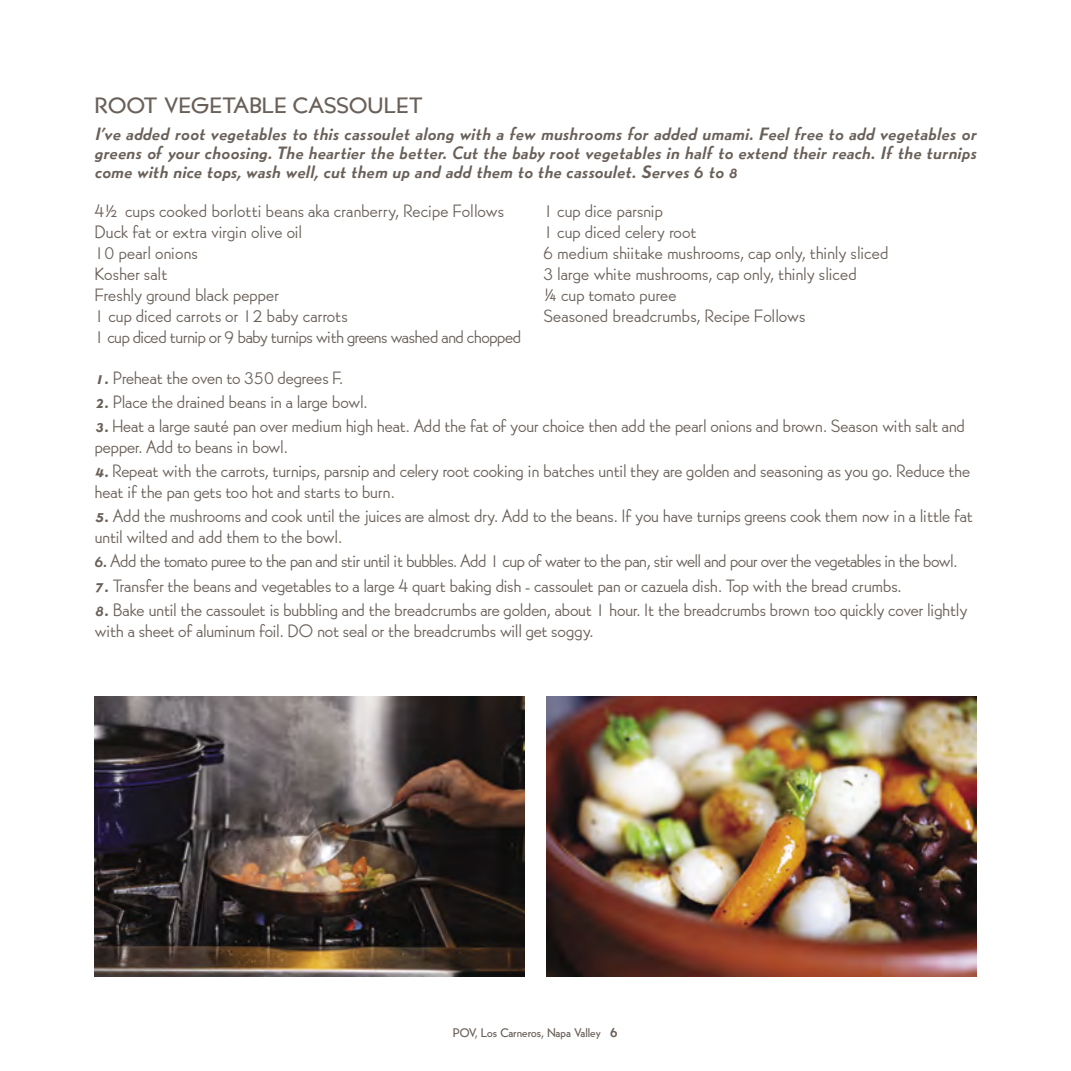
<style>
.page{position:relative;width:1071px;height:1071px;background:#fff}
.page>*{position:absolute;margin:0;border:0;box-sizing:border-box;transform-origin:0 0}
.t1{font:500 21.88px "Bernhard Gothic SGOT Std";letter-spacing:.01em;color:#696059;scale:1.04 1}
.t2{font:17.5px/21px "Bernhard Gothic SGOT Std";letter-spacing:-.02em;color:#696059}
.t3{font:italic 800 17.5px/19.2px "Bernhard Gothic SGOT Std";letter-spacing:.005em;color:#696059;text-align:justify}
.t4{font:17.5px "Bernhard Gothic SGOT Std";letter-spacing:-.04em;color:#696059}
.t5{font:500 12.25px "Bernhard Gothic SGOT Std";color:#696059}
.s1{font-weight:800;font-style:italic}
.s2{font-weight:800;font-style:italic;font-size:15.75px}
.s3{font-weight:800}
</style>
<div class="page">
<img style="left:94px;top:696px;width:431px;height:280px">
<img style="left:546px;top:696px;width:430px;height:280px">
<p class="t1" style="left:94px;top:90px;width:317px">ROOT VEGETABLE CASSOULET</p>
<p class="t3" style="left:94px;top:124px;width:883px">I’ve added root vegetables to this cassoulet along with a few mushrooms for added umami. Feel free to add vegetables or greens of your choosing. The heartier the better. Cut the baby root vegetables in half to extend their reach. If the turnips come with nice tops, wash well, cut them up and add them to the cassoulet. Serves 6 to 8</p>
<p class="t2" style="left:94px;top:200px;width:428px">4½ cups cooked borlotti beans aka cranberry, Recipe Follows Duck fat or extra virgin olive oil<br>10 pearl onions<br>Kosher salt<br>Freshly ground black pepper<br>1 cup diced carrots or 12 baby carrots<br>1 cup diced turnip or 9 baby turnips with greens washed and chopped</p>
<p class="t2" style="left:543px;top:200px;width:347px">1 cup dice parsnip<br>1 cup diced celery root<br>6 medium shiitake mushrooms, cap only, thinly sliced 3 large white mushrooms, cap only, thinly sliced<br>¼ cup tomato puree<br>Seasoned breadcrumbs, Recipe Follows</p>
<p class="t2" style="left:94px;top:367px;width:250px"><span class="s1">1.</span> Preheat the oven to 350 degrees F.</p>
<p class="t2" style="left:94px;top:391px;width:275px"><span class="s1">2.</span> Place the drained beans in a large bowl.</p>
<p class="t2" style="left:94px;top:415px;width:872px"><span class="s1">3.</span> Heat a large sauté pan over medium high heat. Add the fat of your choice then add the pearl onions and brown. Season with salt and pepper. Add to beans in bowl.</p>
<p class="t2" style="left:94px;top:460px;width:877px"><span class="s1">4.</span> Repeat with the carrots, turnips, parsnip and celery root cooking in batches until they are golden and seasoning as you go. Reduce the heat if the pan gets too hot and starts to burn.</p>
<p class="t2" style="left:94px;top:506px;width:880px"><span class="s1">5.</span> Add the mushrooms and cook until the juices are almost dry. Add to the beans. If you have turnips greens cook them now in a little fat until wilted and add them to the bowl.</p>
<p class="t4" style="left:94px;top:550px;width:864px"><span class="s2">6.</span> Add the tomato puree to the pan and stir until it bubbles. Add 1 cup of water to the pan, stir well and pour over the vegetables in the bowl.</p>
<p class="t2" style="left:94px;top:575px;width:809px"><span class="s1">7.</span> Transfer the beans and vegetables to a large 4 quart baking dish - cassoulet pan or cazuela dish. Top with the bread crumbs.</p>
<p class="t2" style="left:94px;top:599px;width:875px"><span class="s1">8.</span> Bake until the cassoulet is bubbling and the breadcrumbs are golden, about 1 hour. It the breadcrumbs brown too quickly cover lightly with a sheet of aluminum foil. DO not seal or the breadcrumbs will get soggy.</p>
<p class="t5" style="left:453px;top:1024px;width:167px">POV, Los Carneros, Napa Valley <span class="s3">6</span></p>
</div>
